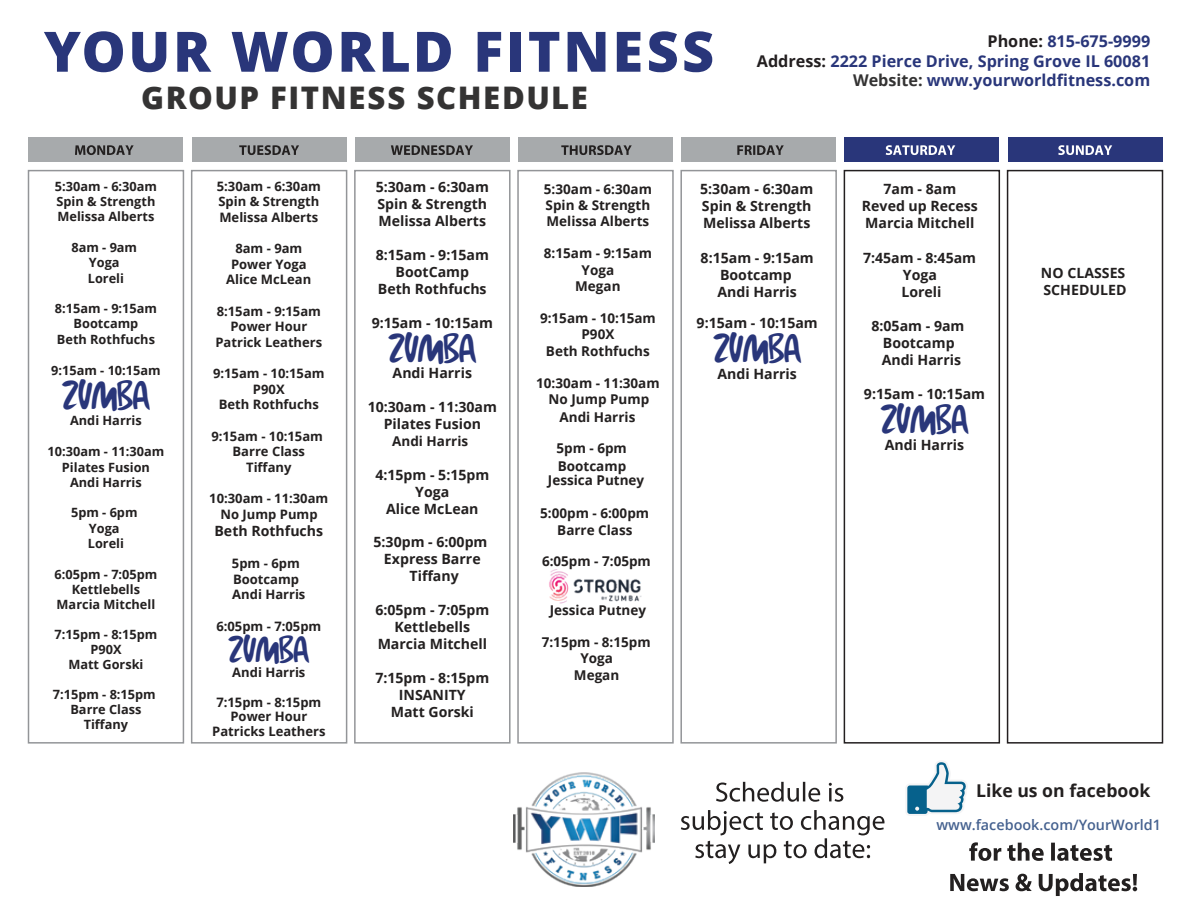
<style>
.page{position:relative;width:1188px;height:918px;background:#fff}
.page>*{position:absolute;margin:0;border:0;box-sizing:border-box;transform-origin:0 0}
.t1{font:800 55.8px "Open Sans";letter-spacing:.045em;color:#29367a}
.t2{font:35.4px "Zumba Fitness Official Typeface";color:#29367a}
.t3{font:32.55px "Zumba Fitness Official Typeface";color:#29367a}
.t4{font:800 31.05px "Open Sans";letter-spacing:.05em;color:#343333}
.t5{font:700 17.7px "Open Sans";color:#232020}
.t6{font:700 16.2px/19.5px "Open Sans";color:#29367a;text-align:right}
.t7{font:600 14.4px "Open Sans";color:#45618f}
.t8{font:700 14.1px/17px "Open Sans";color:#232020;text-align:center}
.t9{font:700 13.5px/16.2px "Open Sans";color:#232020;text-align:center}
.t10{font:700 13.05px/15.6px "Open Sans";color:#232020;text-align:center}
.t11{font:700 12.75px/15.3px "Open Sans";color:#232020;text-align:center}
.s1{color:#231f20}
.s2{color:#343333}
</style>
<div class="page">
<div style="left:28px;top:138px;width:155px;height:24px;background:#a7aaac"></div>
<div style="left:192px;top:138px;width:155px;height:24px;background:#a7aaac"></div>
<div style="left:355px;top:138px;width:155px;height:24px;background:#a7aaac"></div>
<div style="left:518px;top:138px;width:155px;height:24px;background:#a7aaac"></div>
<div style="left:681px;top:138px;width:155px;height:24px;background:#a7aaac"></div>
<div style="left:844px;top:138px;width:155px;height:24px;background:#29367a"></div>
<div style="left:1008px;top:138px;width:154px;height:24px;background:#29367a"></div>
<div style="left:28px;top:170px;width:156px;height:574px;border:2px solid #939598"></div>
<div style="left:191px;top:170px;width:156px;height:574px;border:2px solid #939598"></div>
<div style="left:354px;top:170px;width:157px;height:574px;border:2px solid #939598"></div>
<div style="left:517px;top:170px;width:157px;height:574px;border:2px solid #939598"></div>
<div style="left:680px;top:170px;width:157px;height:574px;border:2px solid #939598"></div>
<div style="left:844px;top:170px;width:156px;height:574px;border:2px solid #231f20"></div>
<div style="left:1007px;top:170px;width:156px;height:574px;border:2px solid #231f20"></div>
<svg style="left:75px;top:145px;width:59px;height:10px"></svg>
<svg style="left:239px;top:145px;width:60px;height:10px"></svg>
<svg style="left:391px;top:145px;width:82px;height:10px"></svg>
<svg style="left:561px;top:145px;width:71px;height:10px"></svg>
<svg style="left:737px;top:145px;width:47px;height:10px"></svg>
<svg style="left:886px;top:145px;width:69px;height:10px"></svg>
<svg style="left:1058px;top:145px;width:54px;height:10px"></svg>
<svg style="left:716px;top:782px;width:127px;height:20px"></svg>
<svg style="left:681px;top:810px;width:204px;height:54px"></svg>
<svg style="left:969px;top:842px;width:143px;height:19px"></svg>
<svg style="left:950px;top:873px;width:187px;height:23px"></svg>
<svg style="left:906px;top:761px;width:61px;height:55px"></svg>
<img style="left:549px;top:569px;width:93px;height:35px">
<img style="left:513px;top:772px;width:142px;height:115px">
<h1 class="t1" style="left:44px;top:9px;width:672px">YOUR WORLD FITNESS</h1>
<h3 class="t4" style="left:141px;top:74px;width:448px">GROUP FITNESS SCHEDULE</h3>
<p class="t6" style="left:757px;top:31px;width:395px"><span class="s1">Phone:</span> 815-675-9999<br><span class="s1">Address:</span> 2222 Pierce Drive, Spring Grove IL 60081<br><span class="s2">Website:</span> www.yourworldfitness.com</p>
<p class="t11" style="left:55px;top:178px;width:104px;text-align:left">5:30am - 6:30am<br>Spin &amp; Strength<br>Melissa Alberts</p>
<p class="t11" style="left:71px;top:239px;width:67px">8am - 9am<br>Yoga<br>Loreli</p>
<p class="t11" style="left:55px;top:301px;width:104px">8:15am - 9:15am<br>Bootcamp<br>Beth Rothfuchs</p>
<p class="t11" style="left:51px;top:363px;width:111px">9:15am - 10:15am</p>
<h2 class="t2" style="left:62px;top:376px;width:89px">ZUMBA</h2>
<p class="t11" style="left:70px;top:413px;width:73px">Andi Harris</p>
<p class="t11" style="left:48px;top:444px;width:118px">10:30am - 11:30am<br>Pilates Fusion<br>Andi Harris</p>
<p class="t11" style="left:71px;top:505px;width:68px">5pm - 6pm<br>Yoga<br>Loreli</p>
<p class="t11" style="left:55px;top:566px;width:104px">6:05pm - 7:05pm<br>Kettlebells<br>Marcia Mitchell</p>
<p class="t11" style="left:55px;top:627px;width:104px;line-height:14.9px">7:15pm - 8:15pm<br>P90X<br>Matt Gorski</p>
<p class="t11" style="left:53px;top:686px;width:104px;line-height:14.9px">7:15pm - 8:15pm<br>Barre Class<br>Tiffany</p>
<p class="t10" style="left:217px;top:178px;width:106px;text-align:left">5:30am - 6:30am<br>Spin &amp; Strength<br>Melissa Alberts</p>
<p class="t10" style="left:226px;top:240px;width:87px">8am - 9am<br>Power Yoga<br>Alice McLean</p>
<p class="t10" style="left:215px;top:303px;width:108px">8:15am - 9:15am<br>Power Hour<br>Patrick Leathers</p>
<p class="t10" style="left:213px;top:365px;width:113px">9:15am - 10:15am<br>P90X<br>Beth Rothfuchs</p>
<p class="t10" style="left:211px;top:428px;width:113px">9:15am - 10:15am<br>Barre Class<br>Tiffany</p>
<p class="t10" style="left:209px;top:490px;width:121px">10:30am - 11:30am<br>No Jump Pump</p>
<p class="t8" style="left:214px;top:522px;width:110px">Beth Rothfuchs</p>
<p class="t10" style="left:232px;top:555px;width:75px;text-align:left">5pm - 6pm<br>Bootcamp<br>Andi Harris</p>
<p class="t10" style="left:216px;top:618px;width:106px">6:05pm - 7:05pm</p>
<h3 class="t3" style="left:228px;top:632px;width:82px">ZUMBA</h3>
<p class="t10" style="left:232px;top:664px;width:75px">Andi Harris</p>
<p class="t10" style="left:212px;top:694px;width:115px;line-height:14.9px">7:15pm - 8:15pm<br>Power Hour<br>Patricks Leathers</p>
<p class="t8" style="left:376px;top:178px;width:115px;text-align:left">5:30am - 6:30am<br>Spin &amp; Strength<br>Melissa Alberts</p>
<p class="t8" style="left:376px;top:246px;width:115px">8:15am - 9:15am<br>BootCamp<br>Beth Rothfuchs</p>
<p class="t8" style="left:372px;top:314px;width:123px">9:15am - 10:15am</p>
<h2 class="t2" style="left:388px;top:329px;width:89px">ZUMBA</h2>
<p class="t8" style="left:393px;top:364px;width:81px">Andi Harris</p>
<p class="t8" style="left:368px;top:398px;width:131px">10:30am - 11:30am<br>Pilates Fusion</p>
<p class="t9" style="left:392px;top:433px;width:77px">Andi Harris</p>
<p class="t8" style="left:375px;top:466px;width:115px">4:15pm - 5:15pm<br>Yoga<br>Alice McLean</p>
<p class="t8" style="left:374px;top:533px;width:115px">5:30pm - 6:00pm<br>Express Barre<br>Tiffany</p>
<p class="t8" style="left:375px;top:601px;width:115px">6:05pm - 7:05pm<br>Kettlebells<br>Marcia Mitchell</p>
<p class="t8" style="left:375px;top:669px;width:115px">7:15pm - 8:15pm<br>INSANITY<br>Matt Gorski</p>
<p class="t9" style="left:544px;top:180px;width:110px;text-align:left">5:30am - 6:30am<br>Spin &amp; Strength<br>Melissa Alberts</p>
<p class="t9" style="left:544px;top:245px;width:110px">8:15am - 9:15am<br>Yoga<br>Megan</p>
<p class="t9" style="left:540px;top:310px;width:117px">9:15am - 10:15am<br>P90X<br>Beth Rothfuchs</p>
<p class="t9" style="left:536px;top:375px;width:125px">10:30am - 11:30am<br>No Jump Pump</p>
<p class="t9" style="left:559px;top:409px;width:77px">Andi Harris</p>
<p class="t9" style="left:557px;top:439px;width:72px;line-height:17.7px;text-align:left">5pm - 6pm<br>Bootcamp</p>
<p class="t9" style="left:548px;top:472px;width:98px">Jessica Putney</p>
<p class="t9" style="left:540px;top:504px;width:110px;line-height:17.7px">5:00pm - 6:00pm<br>Barre Class</p>
<p class="t9" style="left:542px;top:553px;width:110px">6:05pm - 7:05pm</p>
<p class="t9" style="left:550px;top:602px;width:98px">Jessica Putney</p>
<p class="t9" style="left:542px;top:634px;width:110px">7:15pm - 8:15pm<br>Yoga<br>Megan</p>
<p class="t8" style="left:700px;top:180px;width:115px;text-align:left">5:30am - 6:30am<br>Spin &amp; Strength<br>Melissa Alberts</p>
<p class="t8" style="left:701px;top:249px;width:115px">8:15am - 9:15am<br>Bootcamp<br>Andi Harris</p>
<p class="t8" style="left:697px;top:315px;width:123px">9:15am - 10:15am</p>
<h2 class="t2" style="left:713px;top:329px;width:89px">ZUMBA</h2>
<p class="t8" style="left:717px;top:365px;width:81px">Andi Harris</p>
<p class="t8" style="left:862px;top:180px;width:117px">7am - 8am<br>Reved up Recess<br>Marcia Mitchell</p>
<p class="t8" style="left:863px;top:249px;width:115px">7:45am - 8:45am<br>Yoga<br>Loreli</p>
<p class="t8" style="left:871px;top:317px;width:94px">8:05am - 9am<br>Bootcamp<br>Andi Harris</p>
<p class="t8" style="left:864px;top:385px;width:123px">9:15am - 10:15am</p>
<h2 class="t2" style="left:881px;top:400px;width:89px">ZUMBA</h2>
<p class="t8" style="left:885px;top:436px;width:81px">Andi Harris</p>
<p class="t8" style="left:1041px;top:264px;width:87px;text-align:left">NO CLASSES<br>SCHEDULED</p>
<p class="t5" style="left:976px;top:778px;width:176px">Like us on facebook</p>
<p class="t7" style="left:937px;top:815px;width:226px">www.facebook.com/YourWorld1</p>
</div>
